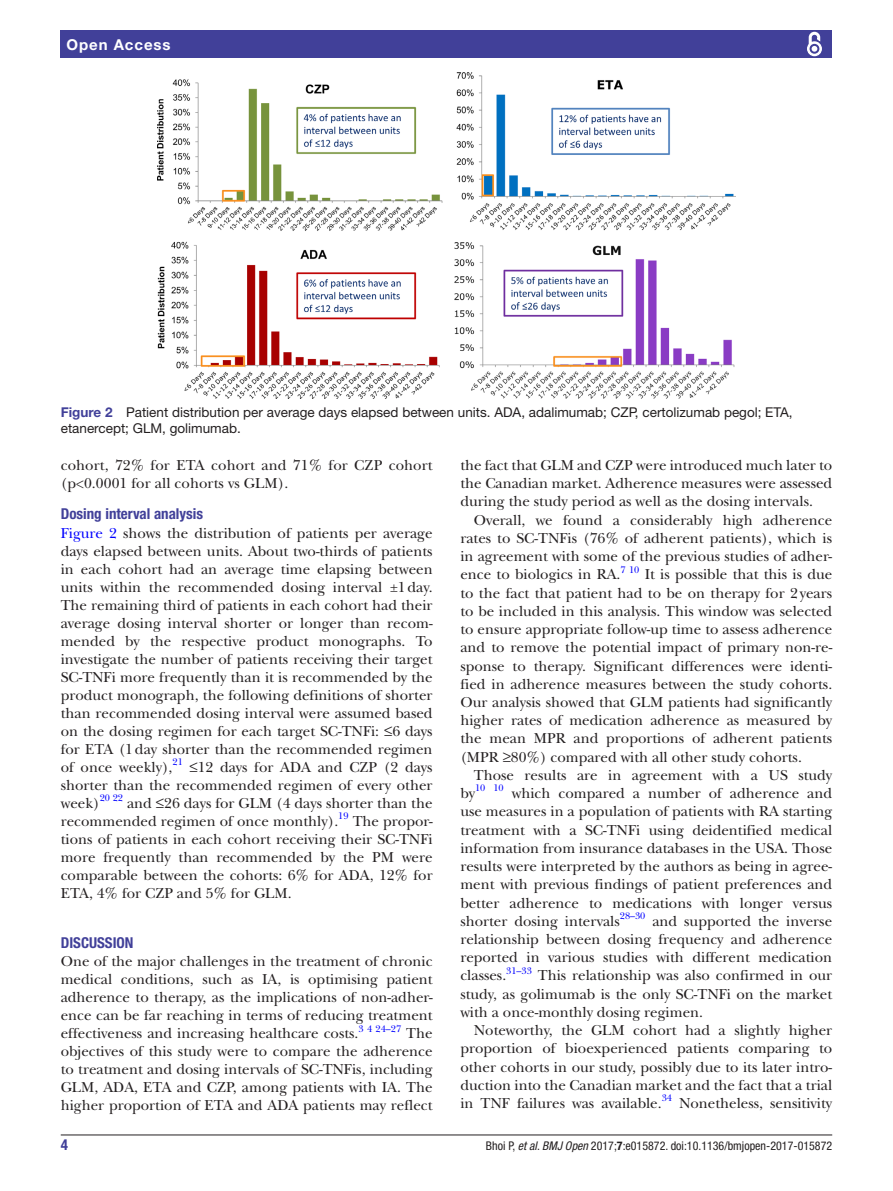
<style>
.page{position:relative;width:893px;height:1191px;background:#fff}
.page>*{position:absolute;margin:0;border:0;box-sizing:border-box;transform-origin:0 0}
.t1{font:15px/18px "New Baskerville";color:#231f20;text-align:justify}
.t2{font:700 condensed 15px "Helvetica Neue LT Std";color:#414099}
.t3{font:700 15px "Helvetica Neue LT Std";letter-spacing:.065em;color:#fff}
.t4{font:13.5px/16.2px "Helvetica Neue LT Std";color:#231f20}
.t5{font:condensed 12px "Helvetica Neue LT Std";color:#231f20}
.t6{font:9.9px "New Baskerville";color:#00f}
.s1{font-weight:700;color:#414099}
.s2{color:#00f}
.s3{font-style:italic}
.s4{font-weight:700}
</style>
<div class="page">
<hr style="left:61px;top:1134px;width:771px;height:1px;background:#231f20">
<div style="left:61px;top:31px;width:771px;height:27px;background:#414099"></div>
<svg style="left:807px;top:31px;width:15px;height:26px"></svg>
<img style="left:157px;top:73px;width:579px;height:326px">
<p class="t3" style="left:66px;top:35px;width:106px">Open Access</p>
<p class="t4" style="left:61px;top:403px;width:733px"><span class="s1">Figure 2</span> Patient distribution per average days elapsed between units. ADA, adalimumab; CZP, certolizumab pegol; ETA, etanercept; GLM, golimumab.</p>
<p class="t1" style="left:61px;top:456px;width:373px">cohort, 72% for ETA cohort and 71% for CZP cohort (p&lt;0.0001 for all cohorts vs GLM).</p>
<p class="t2" style="left:61px;top:505px;width:144px">Dosing interval analysis</p>
<p class="t1" style="left:61px;top:524px;width:373px"><span class="s2">Figure 2</span> shows the distribution of patients per average days elapsed between units. About two-thirds of patients in each cohort had an average time elapsing between units within the recommended dosing interval ±1day.<br>The remaining third of patients in each cohort had their average dosing interval shorter or longer than recom&shy;mended by the respective product monographs. To investigate the number of patients receiving their target SC-TNFi more frequently than it is recommended by the product monograph, the following definitions of shorter than recommended dosing interval were assumed based on the dosing regimen for each target SC-TNFi: ≤6 days for ETA (1day shorter than the recommended regimen of once weekly),</p>
<p class="t1" style="left:460px;top:456px;width:373px">the fact that GLM and CZP were introduced much later to the Canadian market. Adherence measures were assessed during the study period as well as the dosing intervals.</p>
<p class="t1" style="left:460px;top:511px;width:373px;text-indent:14px">Overall, we found a considerably high adherence rates to SC-TNFis (76% of adherent patients), which is in agreement with some of the previous studies of adher&shy;ence to biologics in RA.</p>
<p class="t6" style="left:620px;top:563px;width:21px">7 10</p>
<p class="t1" style="left:460px;top:565px;width:373px;text-indent:184px">It is possible that this is due to the fact that patient had to be on therapy for 2years to be included in this analysis. This window was selected to ensure appropriate follow-up time to assess adherence and to remove the potential impact of primary non-re&shy;sponse to therapy. Significant differences were identi&shy;fied in adherence measures between the study cohorts.<br>Our analysis showed that GLM patients had significantly higher rates of medication adherence as measured by the mean MPR and proportions of adherent patients (MPR ≥80%) compared with all other study cohorts.</p>
<p class="t1" style="left:460px;top:766px;width:373px;text-indent:14px">Those results are in agreement with a US study by</p>
<p class="t6" style="left:173px;top:756px;width:12px">21</p>
<p class="t1" style="left:61px;top:758px;width:373px;text-indent:129px">≤12 days for ADA and CZP (2 days shorter than the recommended regimen of every other week)</p>
<p class="t6" style="left:475px;top:782px;width:30px">10 10</p>
<p class="t1" style="left:460px;top:784px;width:373px;text-indent:51px">which compared a number of adherence and use measures in a population of patients with RA starting treatment with a SC-TNFi using deidentified medical information from insurance databases in the USA. Those results were interpreted by the authors as being in agree&shy;ment with previous findings of patient preferences and better adherence to medications with longer versus shorter dosing intervals</p>
<p class="t6" style="left:100px;top:792px;width:25px">20 22</p>
<p class="t1" style="left:61px;top:794px;width:373px;text-indent:66px">and ≤26 days for GLM (4 days shorter than the recommended regimen of once monthly).</p>
<p class="t6" style="left:338px;top:810px;width:12px">19</p>
<p class="t1" style="left:61px;top:812px;width:373px;text-indent:292px">The propor&shy;tions of patients in each cohort receiving their SC-TNFi more frequently than recommended by the PM were comparable between the cohorts: 6% for ADA, 12% for ETA, 4% for CZP and 5% for GLM.</p>
<p class="t2" style="left:61px;top:933px;width:74px">Discussion</p>
<p class="t1" style="left:61px;top:952px;width:373px">One of the major challenges in the treatment of chronic medical conditions, such as IA, is optimising patient adherence to therapy, as the implications of non-adher&shy;ence can be far reaching in terms of reducing treatment effectiveness and increasing healthcare costs.<sup>3</sup> <sup>4</sup> <sup>24–27</sup> The objectives of this study were to compare the adherence to treatment and dosing intervals of SC-TNFis, including GLM, ADA, ETA and CZP, among patients with IA. The higher proportion of ETA and ADA patients may reflect</p>
<p class="t6" style="left:620px;top:910px;width:27px">28–30</p>
<p class="t1" style="left:460px;top:912px;width:373px;text-indent:192px">and supported the inverse relationship between dosing frequency and adherence reported in various studies with different medication classes.</p>
<p class="t6" style="left:506px;top:964px;width:27px">31–33</p>
<p class="t1" style="left:460px;top:966px;width:373px;text-indent:77px">This relationship was also confirmed in our study, as golimumab is the only SC-TNFi on the market with a once-monthly dosing regimen.</p>
<p class="t1" style="left:460px;top:1021px;width:373px;text-indent:14px">Noteworthy, the GLM cohort had a slightly higher proportion of bioexperienced patients comparing to other cohorts in our study, possibly due to its later intro&shy;duction into the Canadian market and the fact that a trial in TNF failures was available.</p>
<p class="t6" style="left:662px;top:1092px;width:12px">34</p>
<p class="t1" style="left:679px;top:1094px;width:155px">Nonetheless, sensitivity</p>
<p class="t2" style="left:61px;top:1135px;width:9px">4</p>
<p class="t5" style="left:486px;top:1138px;width:348px">Bhoi P, <span class="s3">et al</span>. <span class="s3">BMJ Open</span> 2017;<span class="s4">7</span>:e015872. doi:10.1136/bmjopen-2017-015872</p>
</div>
